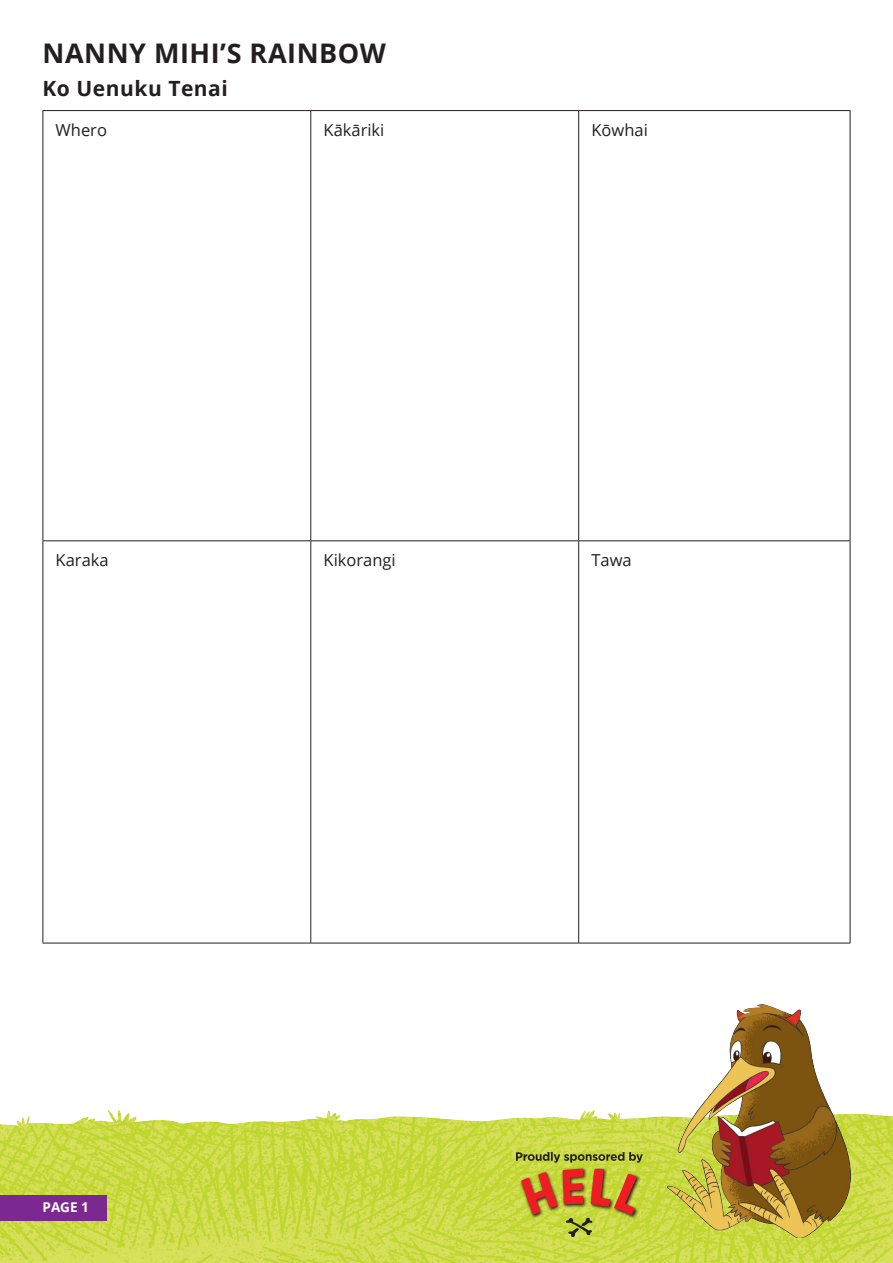
<style>
.page{position:relative;width:893px;height:1263px;background:#fff}
.page>*{position:absolute;margin:0;border:0;box-sizing:border-box;transform-origin:0 0}
.Heading{font:700 27px "Open Sans";letter-spacing:.02em;color:#231f20}
.Subber{font:700 21px "Open Sans";letter-spacing:.025em;color:#231f20}
.text{font:16.5px "Open Sans";color:#231f20}
.t1{font:700 13.5px "Open Sans";color:#fff}
</style>
<div class="page">
<img style="left:0;top:1110px;width:893px;height:153px">
<svg style="left:519px;top:1167px;width:122px;height:52px"></svg>
<svg style="left:521px;top:1169px;width:116px;height:68px"></svg>
<svg style="left:516px;top:1152px;width:127px;height:11px"></svg>
<img style="left:667px;top:1005px;width:183px;height:232px">
<div style="left:0;top:1194px;width:107px;height:26px;background:#7b2991"></div>
<hr style="left:43px;top:110px;width:268px;height:1px;background:#231f20">
<hr style="left:43px;top:111px;width:1px;height:429px;background:#231f20">
<hr style="left:311px;top:110px;width:268px;height:1px;background:#231f20">
<hr style="left:310px;top:111px;width:1px;height:429px;background:#231f20">
<hr style="left:579px;top:110px;width:271px;height:1px;background:#231f20">
<hr style="left:578px;top:111px;width:1px;height:429px;background:#231f20">
<hr style="left:850px;top:111px;width:1px;height:429px;background:#231f20">
<hr style="left:43px;top:540px;width:268px;height:1px;background:#231f20">
<hr style="left:43px;top:541px;width:1px;height:402px;background:#231f20">
<hr style="left:311px;top:540px;width:268px;height:1px;background:#231f20">
<hr style="left:310px;top:541px;width:1px;height:402px;background:#231f20">
<hr style="left:579px;top:540px;width:271px;height:1px;background:#231f20">
<hr style="left:578px;top:541px;width:1px;height:402px;background:#231f20">
<hr style="left:850px;top:541px;width:1px;height:402px;background:#231f20">
<hr style="left:43px;top:943px;width:268px;height:1px;background:#231f20">
<hr style="left:311px;top:943px;width:268px;height:1px;background:#231f20">
<hr style="left:579px;top:943px;width:271px;height:1px;background:#231f20">
<p class="Heading" style="left:43px;top:34px;width:345px">NANNY MIHI’S RAINBOW</p>
<p class="Subber" style="left:43px;top:73px;width:187px">Ko Uenuku Tenai</p>
<p class="text" style="left:56px;top:119px;width:53px">Whero</p>
<p class="text" style="left:324px;top:119px;width:62px">Kākāriki</p>
<p class="text" style="left:591px;top:119px;width:58px">Kōwhai</p>
<p class="text" style="left:56px;top:549px;width:55px">Karaka</p>
<p class="text" style="left:324px;top:549px;width:74px">Kikorangi</p>
<p class="text" style="left:591px;top:549px;width:42px">Tawa</p>
<p class="t1" style="left:43px;top:1197px;width:48px">PAGE 1</p>
</div>
